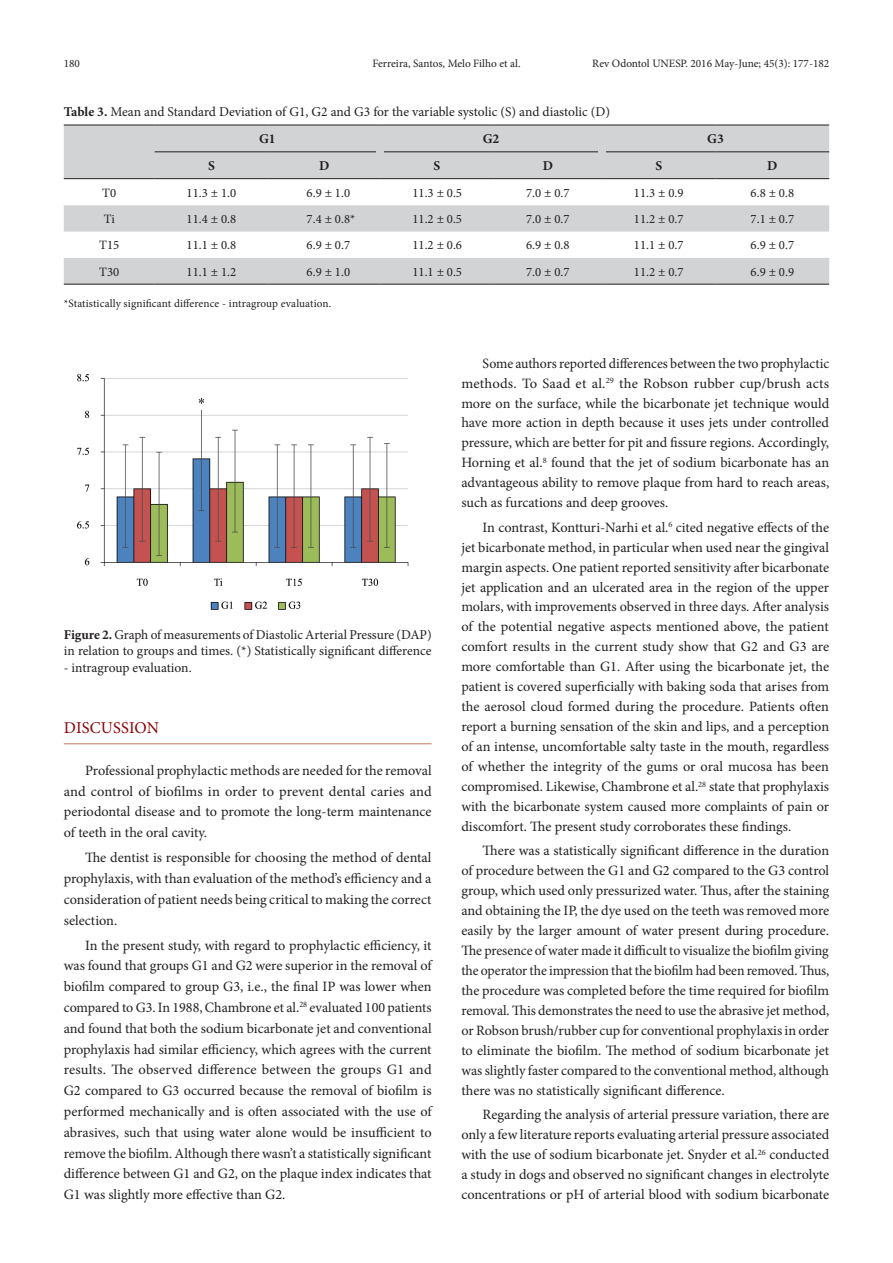
<style>
.page{position:relative;width:893px;height:1263px;background:#fff}
.page>*{position:absolute;margin:0;border:0;box-sizing:border-box;transform-origin:0 0}
.t1{font:16.5px "Minion Pro";letter-spacing:.01em;color:#8b0205}
.Paragraph{font:14.25px/20px "Minion Pro";color:#231f20;text-align:justify}
.FigureCaption{font:13.5px/16.2px "Minion Pro";color:#231f20}
.TableTitle{font:13.5px "Minion Pro";letter-spacing:-.005em;color:#231f20}
.TableHead{font:700 13.5px "Minion Pro";color:#231f20}
.TableBody{font:12.75px "Minion Pro";color:#231f20}
.TableFootnote{font:11.25px "Minion Pro";color:#231f20}
.s1{font-weight:700}
</style>
<div class="page">
<hr style="left:64px;top:743px;width:368px;height:1px;background:#c27760">
<div style="left:64px;top:126px;width:765px;height:52px;background:#d1d3d4"></div>
<svg style="left:64px;top:179px;width:765px;height:1px"></svg>
<svg style="left:64px;top:205px;width:765px;height:79px;fill:#d1d3d4"></svg>
<hr style="left:64px;top:125px;width:91px;height:1px;background:#231f20">
<hr style="left:155px;top:125px;width:113px;height:1px;background:#231f20">
<hr style="left:268px;top:125px;width:112px;height:1px;background:#231f20">
<hr style="left:380px;top:125px;width:114px;height:1px;background:#231f20">
<hr style="left:494px;top:125px;width:108px;height:1px;background:#231f20">
<hr style="left:602px;top:125px;width:114px;height:1px;background:#231f20">
<hr style="left:716px;top:125px;width:113px;height:1px;background:#231f20">
<hr style="left:155px;top:151px;width:113px;height:1px;background:#231f20">
<hr style="left:268px;top:151px;width:112px;height:1px;background:#231f20">
<hr style="left:380px;top:151px;width:114px;height:1px;background:#231f20">
<hr style="left:494px;top:151px;width:108px;height:1px;background:#231f20">
<hr style="left:602px;top:151px;width:114px;height:1px;background:#231f20">
<hr style="left:716px;top:151px;width:113px;height:1px;background:#231f20">
<hr style="left:64px;top:178px;width:91px;height:1px;background:#231f20">
<hr style="left:155px;top:178px;width:113px;height:1px;background:#231f20">
<hr style="left:268px;top:178px;width:112px;height:1px;background:#231f20">
<hr style="left:380px;top:178px;width:114px;height:1px;background:#231f20">
<hr style="left:494px;top:178px;width:108px;height:1px;background:#231f20">
<hr style="left:602px;top:178px;width:114px;height:1px;background:#231f20">
<hr style="left:716px;top:178px;width:113px;height:1px;background:#231f20">
<hr style="left:64px;top:284px;width:91px;height:1px;background:#231f20">
<hr style="left:155px;top:284px;width:113px;height:1px;background:#231f20">
<hr style="left:268px;top:284px;width:112px;height:1px;background:#231f20">
<hr style="left:380px;top:284px;width:114px;height:1px;background:#231f20">
<hr style="left:494px;top:284px;width:108px;height:1px;background:#231f20">
<hr style="left:602px;top:284px;width:114px;height:1px;background:#231f20">
<hr style="left:716px;top:284px;width:113px;height:1px;background:#231f20">
<div style="left:377px;top:148px;width:7px;height:7px;background:#d1d3d4"></div>
<div style="left:598px;top:148px;width:7px;height:7px;background:#d1d3d4"></div>
<img style="left:77px;top:373px;width:332px;height:237px">
<p class="TableFootnote" style="left:64px;top:56px;width:18px">180</p>
<p class="TableFootnote" style="left:372px;top:56px;width:150px">Ferreira, Santos, Melo Filho et al.</p>
<p class="TableFootnote" style="left:592px;top:56px;width:238px">Rev Odontol UNESP. 2016 May-June; 45(3): 177-182</p>
<p class="TableTitle" style="left:64px;top:103px;width:548px"><span class="s1">Table 3.</span> Mean and Standard Deviation of G1, G2 and G3 for the variable systolic (S) and diastolic (D)</p>
<p class="TableHead" style="left:259px;top:129px;width:18px">G1</p>
<p class="TableHead" style="left:483px;top:129px;width:18px">G2</p>
<p class="TableHead" style="left:707px;top:129px;width:18px">G3</p>
<p class="TableHead" style="left:208px;top:156px;width:8px">S</p>
<p class="TableHead" style="left:319px;top:156px;width:12px">D</p>
<p class="TableHead" style="left:434px;top:156px;width:8px">S</p>
<p class="TableHead" style="left:543px;top:156px;width:12px">D</p>
<p class="TableHead" style="left:655px;top:156px;width:8px">S</p>
<p class="TableHead" style="left:767px;top:156px;width:12px">D</p>
<p class="TableBody" style="left:102px;top:184px;width:15px">T0</p>
<p class="TableBody" style="left:187px;top:184px;width:51px">11.3 ± 1.0</p>
<p class="TableBody" style="left:307px;top:184px;width:45px">6.9 ± 1.0</p>
<p class="TableBody" style="left:412px;top:184px;width:51px">11.3 ± 0.5</p>
<p class="TableBody" style="left:526px;top:184px;width:45px">7.0 ± 0.7</p>
<p class="TableBody" style="left:634px;top:184px;width:51px">11.3 ± 0.9</p>
<p class="TableBody" style="left:751px;top:184px;width:45px">6.8 ± 0.8</p>
<p class="TableBody" style="left:104px;top:210px;width:13px">Ti</p>
<p class="TableBody" style="left:187px;top:210px;width:51px">11.4 ± 0.8</p>
<p class="TableBody" style="left:307px;top:210px;width:50px">7.4 ± 0.8*</p>
<p class="TableBody" style="left:412px;top:210px;width:51px">11.2 ± 0.5</p>
<p class="TableBody" style="left:526px;top:210px;width:45px">7.0 ± 0.7</p>
<p class="TableBody" style="left:634px;top:210px;width:51px">11.2 ± 0.7</p>
<p class="TableBody" style="left:751px;top:210px;width:45px">7.1 ± 0.7</p>
<p class="TableBody" style="left:99px;top:237px;width:22px">T15</p>
<p class="TableBody" style="left:187px;top:237px;width:51px">11.1 ± 0.8</p>
<p class="TableBody" style="left:307px;top:237px;width:45px">6.9 ± 0.7</p>
<p class="TableBody" style="left:412px;top:237px;width:51px">11.2 ± 0.6</p>
<p class="TableBody" style="left:526px;top:237px;width:45px">6.9 ± 0.8</p>
<p class="TableBody" style="left:634px;top:237px;width:51px">11.1 ± 0.7</p>
<p class="TableBody" style="left:751px;top:237px;width:45px">6.9 ± 0.7</p>
<p class="TableBody" style="left:99px;top:263px;width:22px">T30</p>
<p class="TableBody" style="left:187px;top:263px;width:51px">11.1 ± 1.2</p>
<p class="TableBody" style="left:307px;top:263px;width:45px">6.9 ± 1.0</p>
<p class="TableBody" style="left:412px;top:263px;width:51px">11.1 ± 0.5</p>
<p class="TableBody" style="left:526px;top:263px;width:45px">7.0 ± 0.7</p>
<p class="TableBody" style="left:634px;top:263px;width:51px">11.2 ± 0.7</p>
<p class="TableBody" style="left:751px;top:263px;width:45px">6.9 ± 0.9</p>
<p class="TableFootnote" style="left:64px;top:295px;width:269px">*Statistically significant difference - intragroup evaluation.</p>
<p class="FigureCaption" style="left:64px;top:627px;width:369px"><span class="s1">Figure 2.</span> Graph of measurements of Diastolic Arterial Pressure (DAP) in relation to groups and times. (*) Statistically significant difference</p>
<p class="FigureCaption" style="left:64px;top:659px;width:129px">- intragroup evaluation.</p>
<p class="t1" style="left:64px;top:716px;width:97px">DISCUSSION</p>
<p class="Paragraph" style="left:64px;top:760px;width:369px;line-height:20.9px;text-indent:21px">Professional prophylactic methods are needed for the removal and control of biofilms in order to prevent dental caries and periodontal disease and to promote the long-term maintenance of teeth in the oral cavity.</p>
<p class="Paragraph" style="left:64px;top:847px;width:369px;line-height:20.9px;text-indent:21px">The dentist is responsible for choosing the method of dental prophylaxis, with than evaluation of the method’s efficiency and a consideration of patient needs being critical to making the correct selection.</p>
<p class="Paragraph" style="left:64px;top:935px;width:370px;line-height:20.9px;text-indent:21px">In the present study, with regard to prophylactic efficiency, it was found that groups G1 and G2 were superior in the removal of biofilm compared to group G3, i.e., the final IP was lower when compared to G3. In 1988, Chambrone et al.<sup>28</sup> evaluated 100 patients and found that both the sodium bicarbonate jet and conventional prophylaxis had similar efficiency, which agrees with the current results. The observed difference between the groups G1 and G2 compared to G3 occurred because the removal of biofilm is performed mechanically and is often associated with the use of abrasives, such that using water alone would be insufficient to remove the biofilm. Although there wasn’t a statistically significant difference between G1 and G2, on the plaque index indicates that G1 was slightly more effective than G2.</p>
<p class="Paragraph" style="left:461px;top:353px;width:369px;text-indent:21px">Some authors reported differences between the two prophylactic methods. To Saad et al.<sup>29</sup> the Robson rubber cup/brush acts more on the surface, while the bicarbonate jet technique would have more action in depth because it uses jets under controlled pressure, which are better for pit and fissure regions. Accordingly, Horning et al.<sup>8</sup> found that the jet of sodium bicarbonate has an advantageous ability to remove plaque from hard to reach areas, such as furcations and deep grooves.</p>
<p class="Paragraph" style="left:461px;top:517px;width:369px;text-indent:21px">In contrast, Kontturi-Narhi et al.<sup>6</sup> cited negative effects of the jet bicarbonate method, in particular when used near the gingival margin aspects. One patient reported sensitivity after bicarbonate jet application and an ulcerated area in the region of the upper molars, with improvements observed in three days. After analysis of the potential negative aspects mentioned above, the patient comfort results in the current study show that G2 and G3 are more comfortable than G1. After using the bicarbonate jet, the patient is covered superficially with baking soda that arises from the aerosol cloud formed during the procedure. Patients often report a burning sensation of the skin and lips, and a perception of an intense, uncomfortable salty taste in the mouth, regardless of whether the integrity of the gums or oral mucosa has been compromised. Likewise, Chambrone et al.<sup>28</sup> state that prophylaxis with the bicarbonate system caused more complaints of pain or discomfort. The present study corroborates these findings.</p>
<p class="Paragraph" style="left:461px;top:841px;width:370px;text-indent:21px">There was a statistically significant difference in the duration of procedure between the G1 and G2 compared to the G3 control group, which used only pressurized water. Thus, after the staining and obtaining the IP, the dye used on the teeth was removed more easily by the larger amount of water present during procedure.<br>The presence of water made it difficult to visualize the biofilm giving the operator the impression that the biofilm had been removed. Thus, the procedure was completed before the time required for biofilm removal. This demonstrates the need to use the abrasive jet method, or Robson brush/rubber cup for conventional prophylaxis in order to eliminate the biofilm. The method of sodium bicarbonate jet was slightly faster compared to the conventional method, although there was no statistically significant difference.</p>
<p class="Paragraph" style="left:461px;top:1105px;width:369px;text-indent:21px">Regarding the analysis of arterial pressure variation, there are only a few literature reports evaluating arterial pressure associated with the use of sodium bicarbonate jet. Snyder et al.<sup>26</sup> conducted a study in dogs and observed no significant changes in electrolyte concentrations or pH of arterial blood with sodium bicarbonate</p>
</div>
